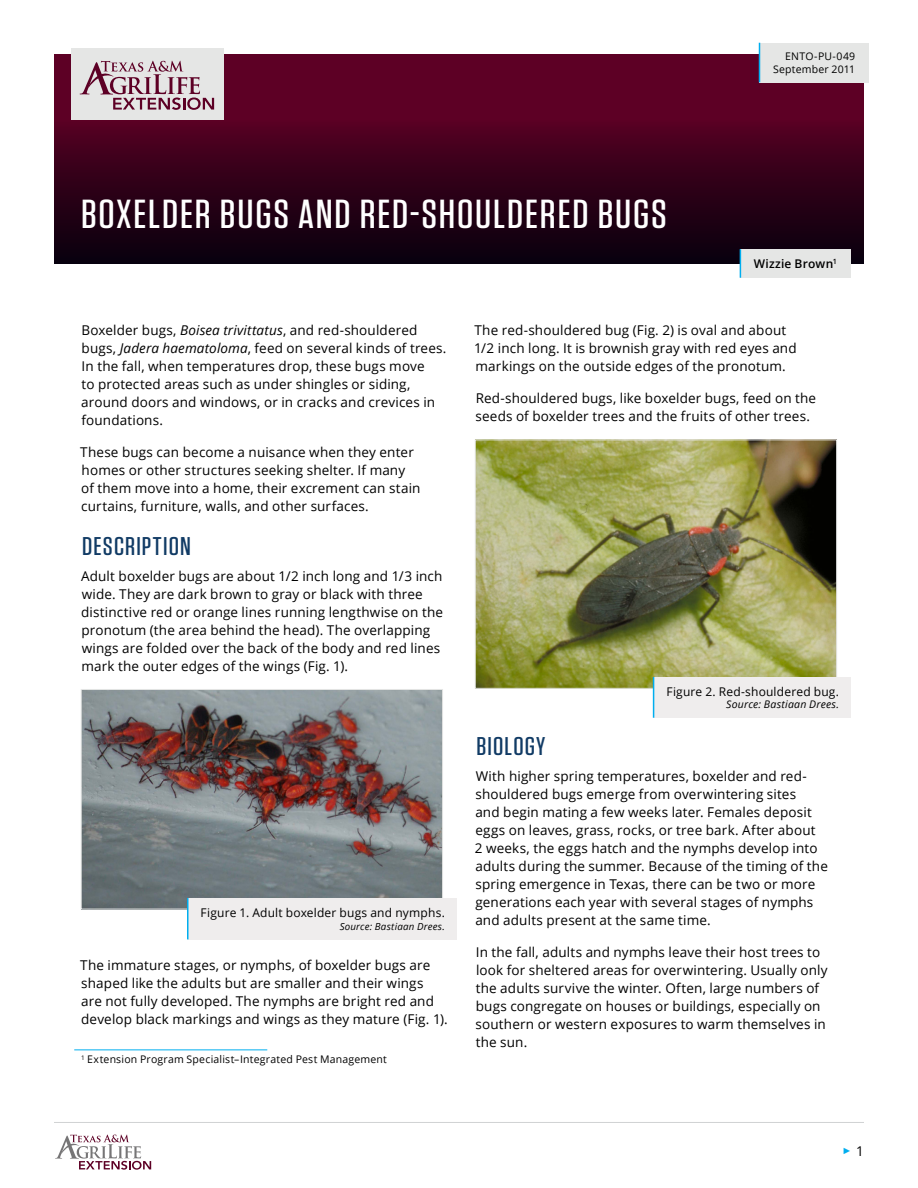
<style>
.page{position:relative;width:918px;height:1188px;background:#fff}
.page>*{position:absolute;margin:0;border:0;box-sizing:border-box;transform-origin:0 0}
.Title{font:500 40.5px "Tungsten";letter-spacing:.04em;color:#fff;scale:1.11 1}
.heading1{font:500 25.65px "Tungsten";letter-spacing:.04em;color:#113b65;scale:1.11 1}
.Body{font:13.5px/18px "Open Sans";letter-spacing:.01em;color:#000}
.Figure_Captions{font:12px "Open Sans";letter-spacing:.015em;color:#000}
.Authors{font:600 12px "Open Sans";letter-spacing:.015em;color:#000}
.author_info{font:10.5px "Open Sans";letter-spacing:.02em;color:#000}
.pub{font:10.5px "Open Sans";letter-spacing:.02em;color:#000}
.Figure_Captions-2{font:italic 10.5px "Open Sans";letter-spacing:.02em;color:#000}
.Figure_Captions-3{font:italic 9.75px "Open Sans";letter-spacing:.025em;color:#000}
.t1{font:9px "Arial";color:#00aeef}
.s1{font-style:italic}
.s2{font-family:"Open Sans";font-size:13.5px;color:#000}
</style>
<div class="page">
<div style="left:54px;top:54px;width:810px;height:209px;background:#5d0025"></div>
<div style="left:54px;top:121px;width:810px;height:142px;background:linear-gradient(to bottom,#540022,#07000d)"></div>
<hr style="left:54px;top:1122px;width:810px;height:1px;background:#d1d3d4">
<div style="left:71px;top:49px;width:152px;height:71px;background:#e5e6e5"></div>
<svg style="left:80px;top:61px;width:134px;height:49px"></svg>
<svg style="left:55px;top:1135px;width:96px;height:35px"></svg>
<div style="left:760px;top:43px;width:109px;height:39px;background:#e5e6e5"></div>
<hr style="left:759px;top:43px;width:1px;height:39px;background:#00aeef">
<div style="left:740px;top:249px;width:110px;height:29px;background:#e5e6e5"></div>
<svg style="left:740px;top:249px;width:1px;height:29px"></svg>
<hr style="left:74px;top:1050px;width:193px;height:1px;background:#00aeef">
<img style="left:83px;top:691px;width:358px;height:216px">
<div style="left:81px;top:689px;width:362px;height:220px;border:1px solid #e5e6e5"></div>
<div style="left:188px;top:898px;width:268px;height:41px;background:#efeded"></div>
<hr style="left:187px;top:898px;width:2px;height:41px;background:#00aeef">
<img style="left:477px;top:442px;width:358px;height:245px">
<div style="left:475px;top:440px;width:362px;height:249px;border:1px solid #e5e6e5"></div>
<div style="left:654px;top:677px;width:196px;height:41px;background:#efeded"></div>
<hr style="left:653px;top:677px;width:1px;height:41px;background:#00aeef">
<h1 class="Title" style="left:81px;top:193px;width:529px">BOXELDER BUGS AND RED-SHOULDERED BUGS</h1>
<p class="pub" style="left:785px;top:49px;width:71px">ENTO-PU-049</p>
<p class="pub" style="left:773px;top:62px;width:84px">September 2011</p>
<p class="Authors" style="left:754px;top:256px;width:85px">Wizzie Brown<sup>1</sup></p>
<p class="Body" style="left:81px;top:321px;width:367px">Boxelder bugs, <span class="s1">Boisea trivittatus</span>, and red-shouldered bugs, <span class="s1">Jadera haematoloma</span>, feed on several kinds of trees.<br>In the fall, when temperatures drop, these bugs move<br>to protected areas such as under shingles or siding, around doors and windows, or in cracks and crevices in foundations.</p>
<p class="Body" style="left:80px;top:443px;width:342px">These bugs can become a nuisance when they enter homes or other structures seeking shelter. If many<br>of them move into a home, their excrement can stain curtains, furniture, walls, and other surfaces.</p>
<h2 class="heading1" style="left:82px;top:533px;width:99px">DESCRIPTION</h2>
<p class="Body" style="left:81px;top:567px;width:363px">Adult boxelder bugs are about 1/2 inch long and 1/3 inch wide. They are dark brown to gray or black with three distinctive red or orange lines running lengthwise on the pronotum (the area behind the head). The overlapping wings are folded over the back of the body and red lines mark the outer edges of the wings (Fig. 1).</p>
<p class="Figure_Captions" style="left:201px;top:904px;width:246px">Figure 1. Adult boxelder bugs and nymphs.</p>
<p class="Figure_Captions-3" style="left:340px;top:920px;width:107px">Source: Bastiaan Drees.</p>
<p class="Body" style="left:80px;top:956px;width:369px">The immature stages, or nymphs, of boxelder bugs are shaped like the adults but are smaller and their wings<br>are not fully developed. The nymphs are bright red and develop black markings and wings as they mature (Fig. 1).</p>
<p class="author_info" style="left:81px;top:1052px;width:308px"><sup>1</sup> Extension Program Specialist–Integrated Pest Management</p>
<p class="Body" style="left:474px;top:321px;width:324px">The red-shouldered bug (Fig. 2) is oval and about<br>1/2 inch long. It is brownish gray with red eyes and markings on the outside edges of the pronotum.</p>
<p class="Body" style="left:475px;top:389px;width:342px">Red-shouldered bugs, like boxelder bugs, feed on the seeds of boxelder trees and the fruits of other trees.</p>
<p class="Figure_Captions" style="left:666px;top:683px;width:174px">Figure 2. Red-shouldered bug.</p>
<p class="Figure_Captions-2" style="left:726px;top:697px;width:114px">Source: Bastiaan Drees.</p>
<h2 class="heading1" style="left:476px;top:733px;width:64px">BIOLOGY</h2>
<p class="Body" style="left:475px;top:767px;width:355px">With higher spring temperatures, boxelder and red&shy;shouldered bugs emerge from overwintering sites<br>and begin mating a few weeks later. Females deposit eggs on leaves, grass, rocks, or tree bark. After about<br>2 weeks, the eggs hatch and the nymphs develop into adults during the summer. Because of the timing of the spring emergence in Texas, there can be two or more generations each year with several stages of nymphs and adults present at the same time.</p>
<p class="Body" style="left:475px;top:942px;width:354px">In the fall, adults and nymphs leave their host trees to look for sheltered areas for overwintering. Usually only the adults survive the winter. Often, large numbers of bugs congregate on houses or buildings, especially on southern or western exposures to warm themselves in the sun.</p>
<p class="t1" style="left:843px;top:1145px;width:23px">► <span class="s2">1</span></p>
</div>
